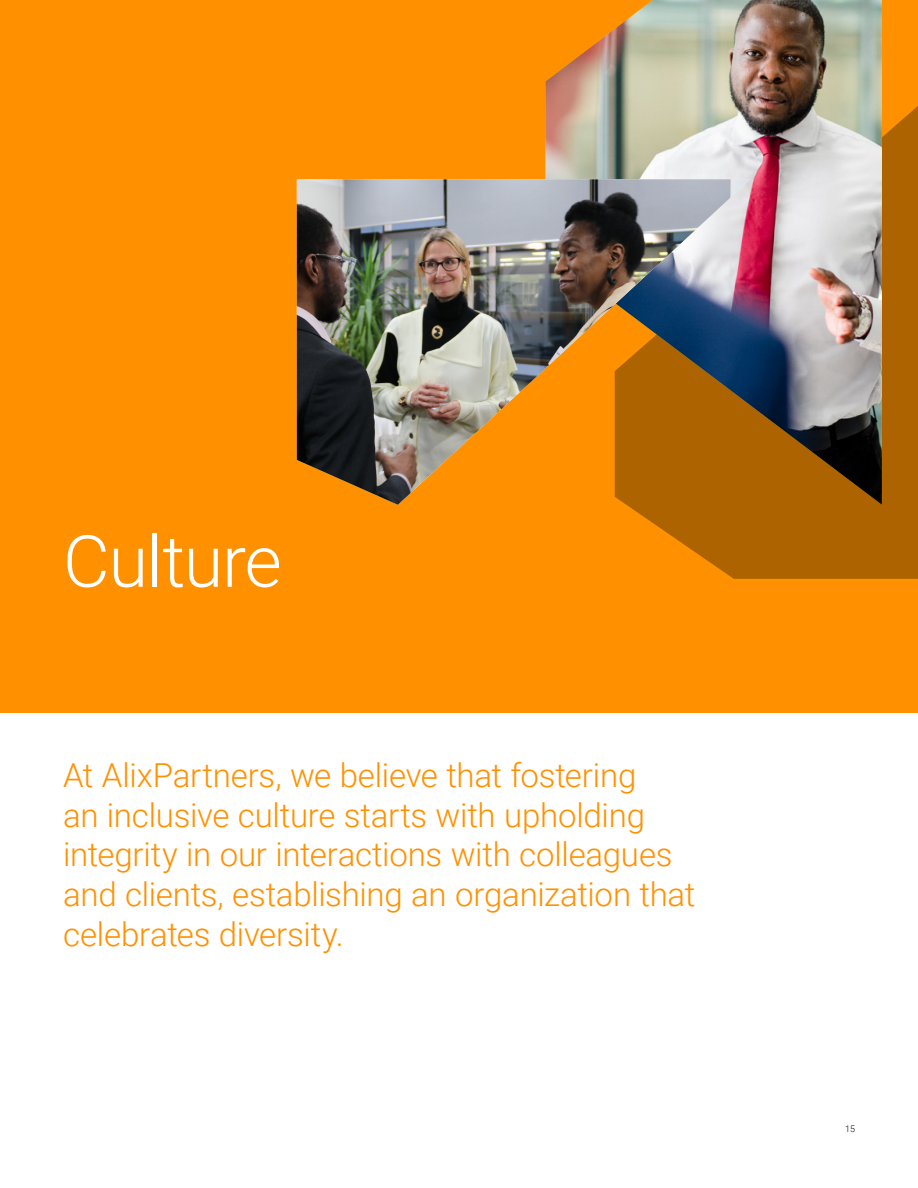
<style>
.page{position:relative;width:918px;height:1188px;background:#fff}
.page>*{position:absolute;margin:0;border:0;box-sizing:border-box;transform-origin:0 0}
.t1{font:300 72px "Roboto";letter-spacing:-.015em;color:#fff}
.t2{font:300 33px/39.6px "Roboto";letter-spacing:-.005em;color:#ff9100}
.t3{font:300 9px "Roboto";color:#000}
</style>
<div class="page">
<div style="left:0;top:0;width:918px;height:713px;background:#ff9100"></div>
<svg style="left:627px;top:106px;width:291px;height:473px;background:#b76800"></svg>
<img style="left:545px;top:0;width:337px;height:505px">
<img style="left:297px;top:179px;width:453px;height:326px">
<p class="t1" style="left:63px;top:511px;width:220px">Culture</p>
<p class="t2" style="left:63px;top:754px;width:634px">At AlixPartners, we believe that fostering<br>an inclusive culture starts with upholding integrity in our interactions with colleagues and clients, establishing an organization that celebrates diversity.</p>
<p class="t3" style="left:845px;top:1122px;width:11px">15</p>
</div>
